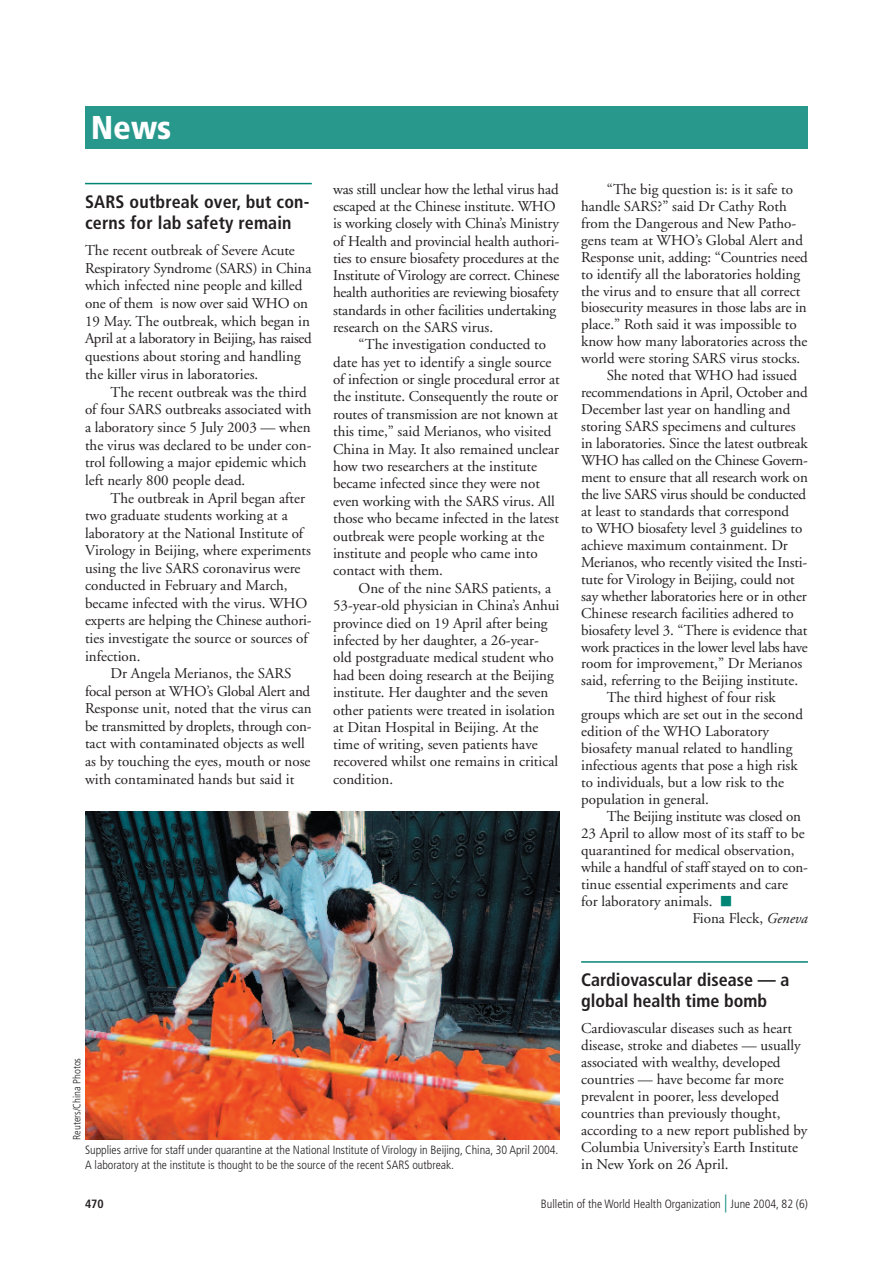
<style>
.page{position:relative;width:893px;height:1263px;background:#fff}
.page>*{position:absolute;margin:0;border:0;box-sizing:border-box;transform-origin:0 0}
.t1{font:900 condensed 33px "Frutiger";color:#fff}
.t2{font:700 condensed 18px/21px "Frutiger";color:#231f20}
.t3{font:15px/17.4px "Adobe Garamond";color:#231f20}
.t4{font:15px "Adobe Garamond";letter-spacing:-.02em;color:#231f20}
.t5{font:15px "Adobe Garamond";letter-spacing:-.025em;color:#231f20}
.t6{font:300 condensed 12px/15px "Frutiger";color:#231f20}
.t7{font:700 condensed 12px "Frutiger";color:#231f20}
.t8{font:300 condensed 10.5px "Frutiger";color:#231f20}
.s1{font-style:italic}
.s2{font-size:18px;color:#008575}
</style>
<div class="page">
<div style="left:85px;top:106px;width:723px;height:43px;background:#27988b"></div>
<hr style="left:85px;top:183px;width:227px;height:1px;background:#008575">
<img style="left:85px;top:811px;width:475px;height:328px">
<hr style="left:581px;top:961px;width:227px;height:2px;background:#008575">
<h1 class="t1" style="left:91px;top:108px;width:82px">News</h1>
<p class="t2" style="left:85px;top:191px;width:226px">SARS outbreak over, but con&shy;cerns for lab safety remain</p>
<p class="t3" style="left:85px;top:242px;width:228px">The recent outbreak of Severe Acute Respiratory Syndrome (SARS) in China which infected nine people and killed one of them is now over said WHO on 19 May. The outbreak, which began in April at a laboratory in Beijing, has raised questions about storing and handling the killer virus in laboratories.</p>
<p class="t3" style="left:85px;top:383px;width:228px;text-indent:26px">The recent outbreak was the third of four SARS outbreaks associated with a laboratory since 5 July 2003 — when the virus was declared to be under con&shy;trol following a major epidemic which left nearly 800 people dead.</p>
<p class="t3" style="left:85px;top:489px;width:228px;text-indent:26px">The outbreak in April began after two graduate students working at a laboratory at the National Institute of Virology in Beijing, where experiments using the live SARS coronavirus were conducted in February and March, became infected with the virus. WHO experts are helping the Chinese authori&shy;ties investigate the source or sources of infection.</p>
<p class="t3" style="left:85px;top:665px;width:228px;text-indent:26px">Dr Angela Merianos, the SARS focal person at WHO’s Global Alert and Response unit, noted that the virus can be transmitted by droplets, through con&shy;tact with contaminated objects as well as by touching the eyes, mouth or nose with contaminated hands but said it</p>
<p class="t3" style="left:333px;top:181px;width:228px">was still unclear how the lethal virus had escaped at the Chinese institute. WHO is working closely with China’s Ministry of Health and provincial health authori&shy;ties to ensure biosafety procedures at the Institute of Virology are correct. Chinese health authorities are reviewing biosafety standards in other facilities undertaking research on the SARS virus.</p>
<p class="t3" style="left:333px;top:336px;width:228px;text-indent:26px">“The investigation conducted to date has yet to identify a single source of infection or single procedural error at the institute. Consequently the route or routes of transmission are not known at this time,” said Merianos, who visited China in May. It also remained unclear how two researchers at the institute became infected since they were not even working with the SARS virus. All those who became infected in the latest outbreak were people working at the institute and people who came into contact with them.</p>
<p class="t3" style="left:333px;top:580px;width:228px;text-indent:26px">One of the nine SARS patients, a 53-year-old physician in China’s Anhui province died on 19 April after being infected by her daughter, a 26-year&shy;old postgraduate medical student who had been doing research at the Beijing institute. Her daughter and the seven other patients were treated in isolation at Ditan Hospital in Beijing. At the time of writing, seven patients have recovered whilst one remains in critical condition.</p>
<p class="t8" style="left:71px;top:1140px;width:84px;rotate:-90deg">Reuters/China Photos</p>
<p class="t6" style="left:85px;top:1143px;width:475px">Supplies arrive for staff under quarantine at the National Institute of Virology in Beijing, China, 30 April 2004.<br>A laboratory at the institute is thought to be the source of the recent SARS outbreak.</p>
<p class="t3" style="left:607px;top:181px;width:188px">“The big question is: is it safe to</p>
<p class="t3" style="left:581px;top:198px;width:207px">handle SARS?” said Dr Cathy Roth</p>
<p class="t3" style="left:581px;top:215px;width:217px">from the Dangerous and New Patho-</p>
<p class="t3" style="left:581px;top:232px;width:223px">gens team at WHO’s Global Alert and</p>
<p class="t3" style="left:581px;top:249px;width:228px">Response unit, adding: “Countries need</p>
<p class="t3" style="left:581px;top:265px;width:220px">to identify all the laboratories holding</p>
<p class="t3" style="left:581px;top:282px;width:221px">the virus and to ensure that all correct</p>
<p class="t3" style="left:581px;top:299px;width:227px">biosecurity measures in those labs are in</p>
<p class="t3" style="left:581px;top:316px;width:217px">place.” Roth said it was impossible to</p>
<p class="t3" style="left:581px;top:333px;width:228px">know how many laboratories across the</p>
<p class="t3" style="left:581px;top:350px;width:221px">world were storing SARS virus stocks.</p>
<p class="t3" style="left:607px;top:367px;width:192px">She noted that WHO had issued</p>
<p class="t3" style="left:581px;top:384px;width:228px">recommendations in April, October and</p>
<p class="t3" style="left:581px;top:401px;width:211px">December last year on handling and</p>
<p class="t3" style="left:581px;top:418px;width:216px">storing SARS specimens and cultures</p>
<p class="t3" style="left:581px;top:435px;width:228px">in laboratories. Since the latest outbreak</p>
<p class="t5" style="left:581px;top:452px;width:228px">WHO has called on the Chinese Govern-</p>
<p class="t3" style="left:581px;top:469px;width:228px">ment to ensure that all research work on</p>
<p class="t4" style="left:581px;top:486px;width:227px">the live SARS virus should be conducted</p>
<p class="t3" style="left:581px;top:503px;width:210px">at least to standards that correspond</p>
<p class="t3" style="left:581px;top:520px;width:223px">to WHO biosafety level 3 guidelines to</p>
<p class="t3" style="left:581px;top:537px;width:208px">achieve maximum containment. Dr</p>
<p class="t3" style="left:581px;top:554px;width:228px">Merianos, who recently visited the Insti-</p>
<p class="t3" style="left:581px;top:571px;width:215px">tute for Virology in Beijing, could not</p>
<p class="t3" style="left:581px;top:588px;width:227px">say whether laboratories here or in other</p>
<p class="t3" style="left:581px;top:604px;width:214px">Chinese research facilities adhered to</p>
<p class="t3" style="left:581px;top:621px;width:228px">biosafety level 3. “There is evidence that</p>
<p class="t4" style="left:581px;top:639px;width:228px">work practices in the lower level labs have</p>
<p class="t3" style="left:581px;top:655px;width:223px">room for improvement,” Dr Merianos</p>
<p class="t3" style="left:581px;top:672px;width:219px">said, referring to the Beijing institute.</p>
<p class="t3" style="left:607px;top:689px;width:171px">The third highest of four risk</p>
<p class="t3" style="left:581px;top:706px;width:223px">groups which are set out in the second</p>
<p class="t3" style="left:581px;top:723px;width:190px">edition of the WHO Laboratory</p>
<p class="t3" style="left:581px;top:740px;width:213px">biosafety manual related to handling</p>
<p class="t3" style="left:581px;top:757px;width:218px">infectious agents that pose a high risk</p>
<p class="t3" style="left:581px;top:774px;width:205px">to individuals, but a low risk to the</p>
<p class="t3" style="left:581px;top:791px;width:129px">population in general.</p>
<p class="t3" style="left:607px;top:808px;width:196px">The Beijing institute was closed on</p>
<p class="t3" style="left:581px;top:825px;width:225px">23 April to allow most of its staff to be</p>
<p class="t3" style="left:581px;top:842px;width:215px">quarantined for medical observation,</p>
<p class="t3" style="left:581px;top:859px;width:228px">while a handful of staff stayed on to con-</p>
<p class="t3" style="left:581px;top:876px;width:208px">tinue essential experiments and care</p>
<p class="t3" style="left:581px;top:893px;width:133px">for laboratory animals.</p>
<p class="t3" style="left:692px;top:910px;width:117px">Fiona Fleck, <span class="s1">Geneva</span></p>
<p class="t2" style="left:581px;top:969px;width:210px">Cardiovascular disease — a global health time bomb</p>
<p class="t3" style="left:581px;top:1020px;width:228px">Cardiovascular diseases such as heart disease, stroke and diabetes — usually associated with wealthy, developed countries — have become far more prevalent in poorer, less developed countries than previously thought, according to a new report published by Columbia University’s Earth Institute in New York on 26 April.</p>
<p class="t7" style="left:85px;top:1197px;width:20px">470</p>
<p class="t6" style="left:541px;top:1197px;width:268px">Bulletin of the World Health Organization <span class="s2">|</span> June 2004, 82 (6)</p>
</div>
